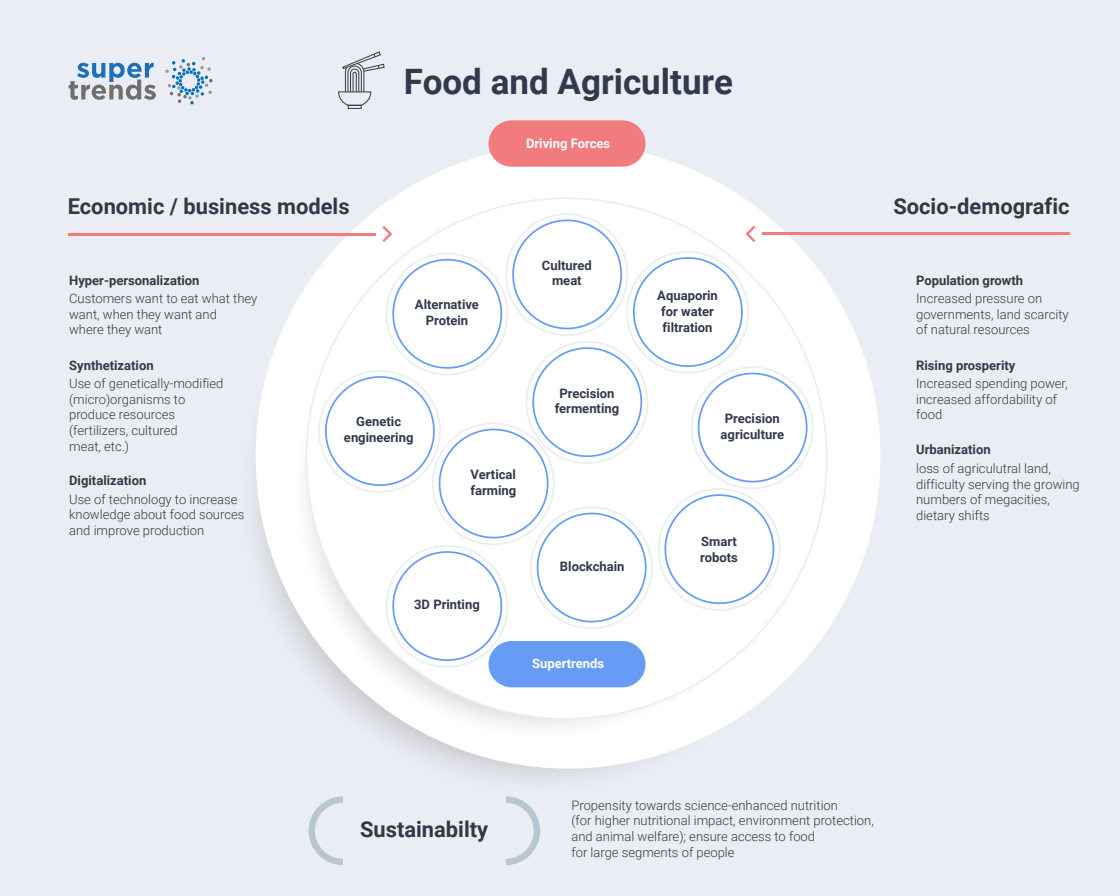
<style>
.page{position:relative;width:1120px;height:896px;background:#ebedf4}
.page>*{position:absolute;margin:0;border:0;box-sizing:border-box;transform-origin:0 0}
.t1{font:700 35px "Roboto";color:#31394d}
.t2{font:700 21.88px "Roboto";color:#303849}
.t3{font:300 13.04px/15.7px "Roboto";color:#31394d}
.t4{font:700 13.04px/15.7px "Roboto";color:#31394d;text-align:center}
.t5{font:700 13.04px "Roboto";color:#fff}
</style>
<div class="page">
<svg style="left:256px;top:199px;width:580px;height:579px"></svg>
<div style="left:256px;top:144px;width:624px;height:625px;background:#fff;border-radius:50%"></div>
<svg style="left:294px;top:243px;width:496px;height:496px"></svg>
<div style="left:306px;top:198px;width:521px;height:521px;background:#fff;border-radius:50%"></div>
<div style="left:489px;top:120px;width:157px;height:47px;background:#f27b7d;border-radius:23px"></div>
<hr style="left:68px;top:233px;width:307px;height:3px;background:#f27b7d">
<hr style="left:762px;top:232px;width:308px;height:3px;background:#f27b7d">
<svg style="left:309px;top:796px;width:34px;height:69px"></svg>
<svg style="left:506px;top:796px;width:34px;height:69px"></svg>
<svg style="left:69px;top:63px;width:87px;height:37px"></svg>
<svg style="left:165px;top:57px;width:48px;height:48px"></svg>
<svg style="left:317px;top:213px;width:499px;height:455px"></svg>
<div style="left:489px;top:641px;width:157px;height:46px;background:#679cf6;border-radius:23px"></div>
<div style="left:348px;top:105px;width:14px;height:4px;border:1px solid #31394d"></div>
<svg style="left:338px;top:51px;width:47px;height:55px"></svg>
<h1 class="t1" style="left:404px;top:57px;width:331px">Food and Agriculture</h1>
<p class="t5" style="left:526px;top:134px;width:86px">Driving Forces</p>
<h2 class="t2" style="left:68px;top:191px;width:283px">Economic / business models</h2>
<p class="t4" style="left:69px;top:272px;width:132px">Hyper-personalization</p>
<p class="t3" style="left:69px;top:290px;width:190px">Customers want to eat what they want, when they want and<br>where they want</p>
<p class="t4" style="left:69px;top:357px;width:86px">Synthetization</p>
<p class="t3" style="left:69px;top:375px;width:156px">Use of genetically-modified (micro)organisms to produce resources (fertilizers, cultured<br>meat, etc.)</p>
<p class="t4" style="left:69px;top:472px;width:79px">Digitalization</p>
<p class="t3" style="left:69px;top:491px;width:177px">Use of technology to increase knowledge about food sources and improve production</p>
<p class="t4" style="left:415px;top:296px;width:66px">Alternative<br>Protein</p>
<p class="t4" style="left:344px;top:413px;width:71px">Genetic engineering</p>
<p class="t4" style="left:470px;top:466px;width:47px;text-align:left">Vertical farming</p>
<p class="t4" style="left:414px;top:596px;width:67px">3D Printing</p>
<p class="t4" style="left:542px;top:257px;width:51px">Cultured meat</p>
<p class="t4" style="left:555px;top:385px;width:66px">Precision fermenting</p>
<p class="t4" style="left:560px;top:558px;width:66px">Blockchain</p>
<p class="t5" style="left:532px;top:655px;width:74px">Supertrends</p>
<p class="t4" style="left:657px;top:287px;width:62px;text-align:left">Aquaporin for water filtration</p>
<p class="t4" style="left:721px;top:410px;width:65px">Precision agriculture</p>
<p class="t4" style="left:700px;top:533px;width:39px;text-align:left">Smart robots</p>
<h2 class="t2" style="left:893px;top:191px;width:178px">Socio-demografic</h2>
<p class="t4" style="left:916px;top:272px;width:109px">Population growth</p>
<p class="t3" style="left:916px;top:290px;width:154px">Increased pressure on governments, land scarcity of natural resources</p>
<p class="t4" style="left:916px;top:357px;width:101px">Rising prosperity</p>
<p class="t3" style="left:916px;top:375px;width:153px">Increased spending power, increased affordability of food</p>
<p class="t4" style="left:916px;top:441px;width:76px">Urbanization</p>
<p class="t3" style="left:916px;top:460px;width:165px">loss of agriculutral land, difficulty serving the growing numbers of megacities, dietary shifts</p>
<h2 class="t2" style="left:360px;top:814px;width:130px">Sustainabilty</h2>
<p class="t3" style="left:571px;top:797px;width:304px">Propensity towards science-enhanced nutrition<br>(for higher nutritional impact, environment protection, and animal welfare); ensure access to food<br>for large segments of people</p>
</div>
